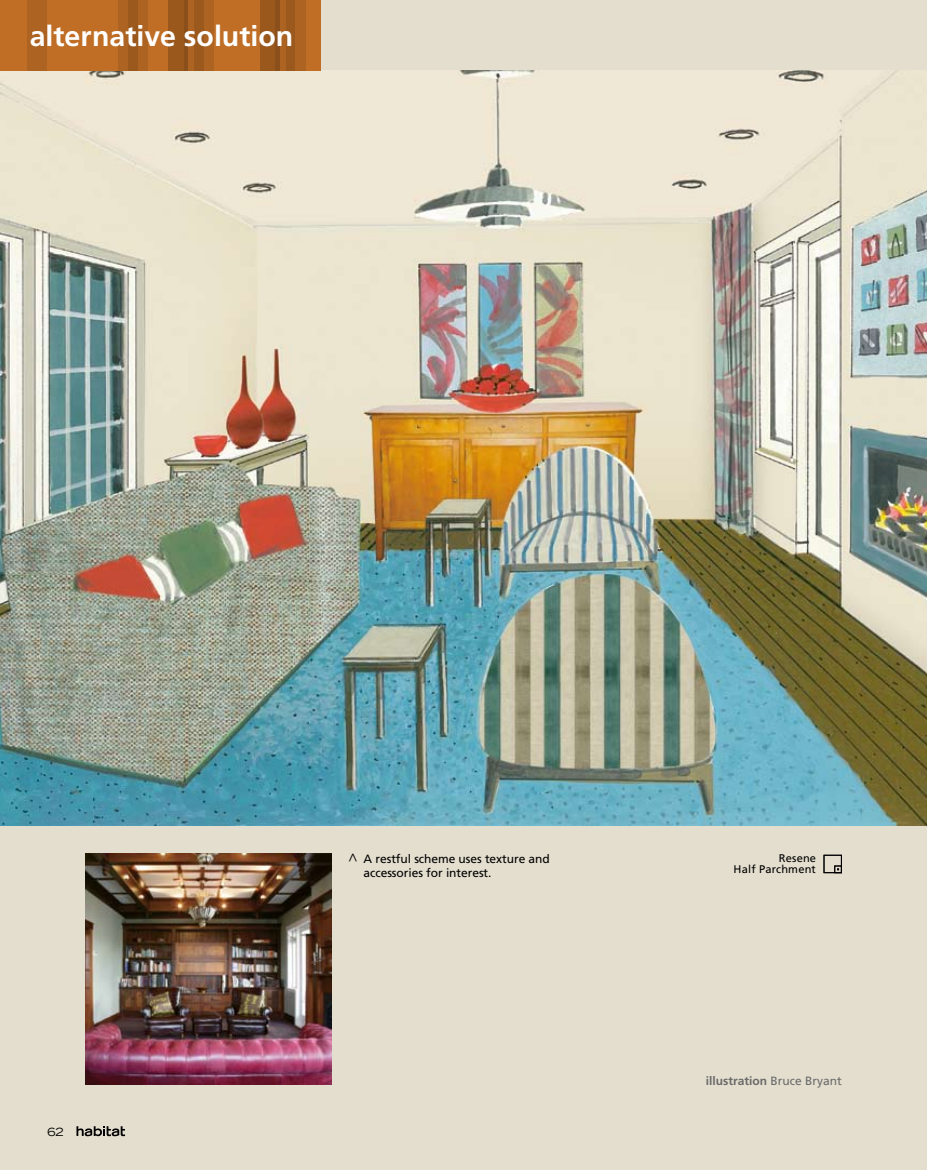
<style>
.page{position:relative;width:927px;height:1170px;background:#fff}
.page>*{position:absolute;margin:0;border:0;box-sizing:border-box;transform-origin:0 0}
.t1{font:700 28.5px "Frutiger";color:#fff}
.t2{font:300 15.15px "Frutiger";color:#000}
.t3{font:12px/14.2px "Frutiger";letter-spacing:-.005em;color:#000}
.t4{font:700 12px "Frutiger";color:#6a6a6a}
.t5{font:expanded 11.25px "Trade Gothic LH";color:#000}
.t6{font:11.1px/11.1px "Frutiger";letter-spacing:.015em;color:#000;text-align:right}
.s1{font-weight:400}
</style>
<div class="page">
<div style="left:0;top:0;width:927px;height:1169px;background:#e3dece"></div>
<div style="left:824px;top:855px;width:18px;height:17px;border:1px solid #000"></div>
<div style="left:834px;top:865px;width:8px;height:7px;border:1px solid #000"></div>
<img style="left:0;top:70px;width:927px;height:755px">
<div style="left:0;top:0;width:321px;height:70px;background:#c06e25"></div>
<div style="left:27px;top:0;width:20px;height:70px;background:#ad6321"></div>
<div style="left:169px;top:0;width:19px;height:70px;background:#9a581d"></div>
<div style="left:118px;top:0;width:20px;height:70px;background:linear-gradient(to bottom,#aa6120,#aa6120)"></div>
<div style="left:129px;top:0;width:19px;height:70px;background:linear-gradient(to bottom,#a55e1f,#a55e1f)"></div>
<svg style="left:184px;top:0;width:10px;height:70px"></svg>
<div style="left:194px;top:0;width:20px;height:70px;background:#a45e1f"></div>
<div style="left:261px;top:0;width:19px;height:70px;background:linear-gradient(to bottom,#98571d,#98571d)"></div>
<svg style="left:276px;top:0;width:10px;height:70px"></svg>
<div style="left:286px;top:0;width:20px;height:70px;background:linear-gradient(to right,#97561c,#b16522)"></div>
<img style="left:85px;top:853px;width:247px;height:231px">
<svg style="left:76px;top:1126px;width:49px;height:10px"></svg>
<h1 class="t1" style="left:30px;top:19px;width:265px">alternative solution</h1>
<p class="t5" style="left:48px;top:1124px;width:18px">62</p>
<p class="t2" style="left:363px;top:853px;width:11px;rotate:90deg">&lt;</p>
<p class="t3" style="left:364px;top:851px;width:188px">A restful scheme uses texture and accessories for interest.</p>
<p class="t6" style="left:734px;top:852px;width:84px">Resene<br>Half Parchment</p>
<p class="t4" style="left:706px;top:1073px;width:138px">illustration <span class="s1">Bruce Bryant</span></p>
</div>
